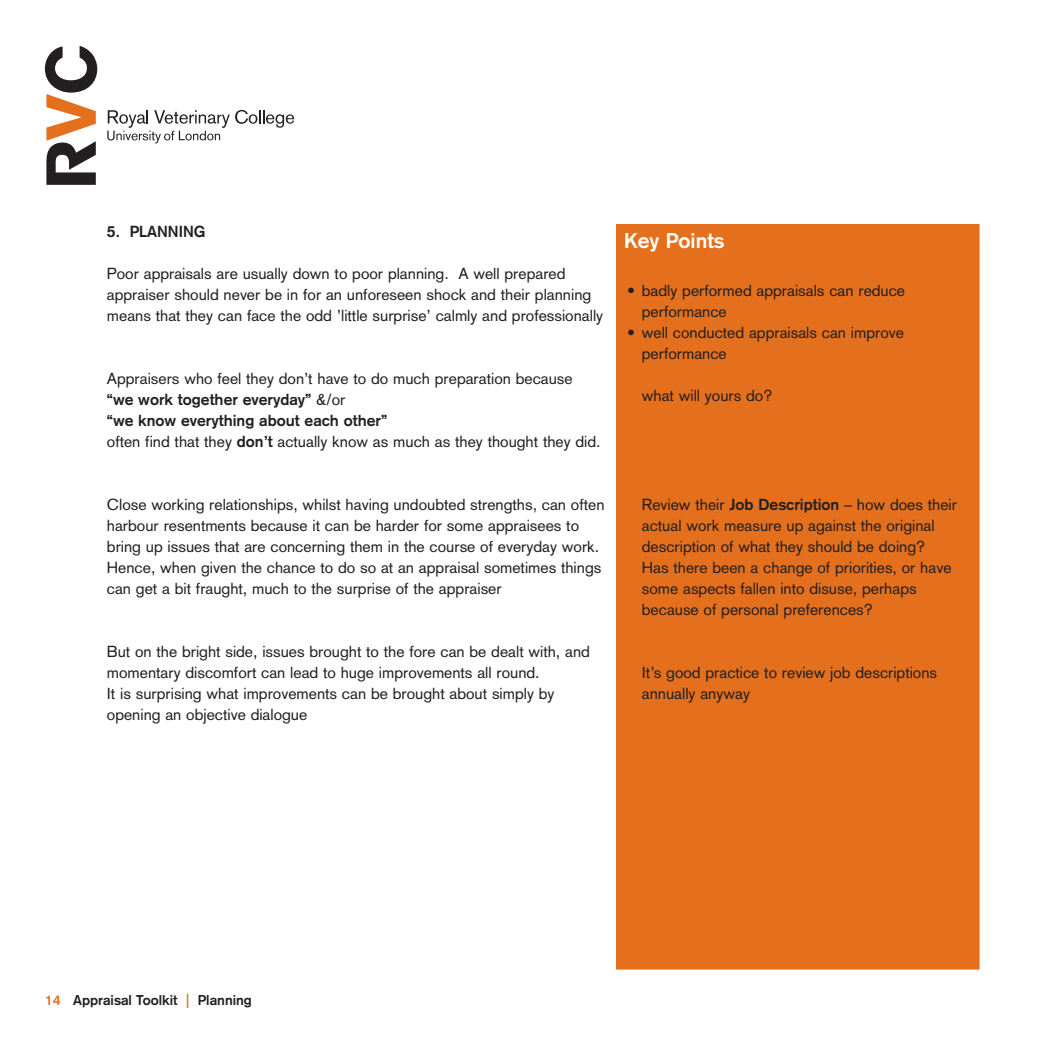
<style>
.page{position:relative;width:1041px;height:1043px;background:#fff}
.page>*{position:absolute;margin:0;border:0;box-sizing:border-box;transform-origin:0 0}
.t1{font:700 21px "Akzidenz Grotesk";color:#fff}
.t2{font:15.75px/21px "Akzidenz Grotesk";color:#231f20}
.t3{font:700 15.75px "Akzidenz Grotesk";color:#231f20}
.t4{font:700 14px "Akzidenz Grotesk";color:#231f20}
.s1{font-weight:700}
.s2{color:#e4701e}
</style>
<div class="page">
<svg style="left:45px;top:46px;width:52px;height:139px"></svg>
<svg style="left:107px;top:110px;width:187px;height:33px"></svg>
<div style="left:617px;top:224px;width:362px;height:745px;background:#e4701e"></div>
<p class="t3" style="left:107px;top:225px;width:100px">5. PLANNING</p>
<p class="t2" style="left:107px;top:264px;width:498px">Poor appraisals are usually down to poor planning. A well prepared appraiser should never be in for an unforeseen shock and their planning means that they can face the odd ’little surprise’ calmly and professionally</p>
<p class="t2" style="left:107px;top:369px;width:495px">Appraisers who feel they don’t have to do much preparation because <span class="s1">“we work together everyday”</span> &amp;/or<br><span class="s1">“we know everything about each other”<br></span>often find that they <span class="s1">don’t</span> actually know as much as they thought they did.</p>
<p class="t2" style="left:107px;top:495px;width:499px">Close working relationships, whilst having undoubted strengths, can often harbour resentments because it can be harder for some appraisees to bring up issues that are concerning them in the course of everyday work.<br>Hence, when given the chance to do so at an appraisal sometimes things can get a bit fraught, much to the surprise of the appraiser</p>
<p class="t2" style="left:107px;top:642px;width:484px">But on the bright side, issues brought to the fore can be dealt with, and momentary discomfort can lead to huge improvements all round.<br>It is surprising what improvements can be brought about simply by opening an objective dialogue</p>
<h1 class="t1" style="left:624px;top:233px;width:102px">Key Points</h1>
<p class="t2" style="left:642px;top:281px;width:265px;text-indent:-15px">• badly performed appraisals can reduce performance</p>
<p class="t2" style="left:642px;top:323px;width:264px;text-indent:-15px">• well conducted appraisals can improve performance</p>
<p class="t2" style="left:642px;top:386px;width:132px">what will yours do?</p>
<p class="t2" style="left:642px;top:495px;width:316px">Review their <span class="s1">Job Description</span> – how does their actual work measure up against the original description of what they should be doing?<br>Has there been a change of priorities, or have some aspects fallen into disuse, perhaps because of personal preferences?</p>
<p class="t2" style="left:642px;top:663px;width:297px">It’s good practice to review job descriptions annually anyway</p>
<p class="t4" style="left:45px;top:994px;width:209px"><span class="s2">14</span> Appraisal Toolkit <span class="s2">|</span> Planning</p>
</div>
